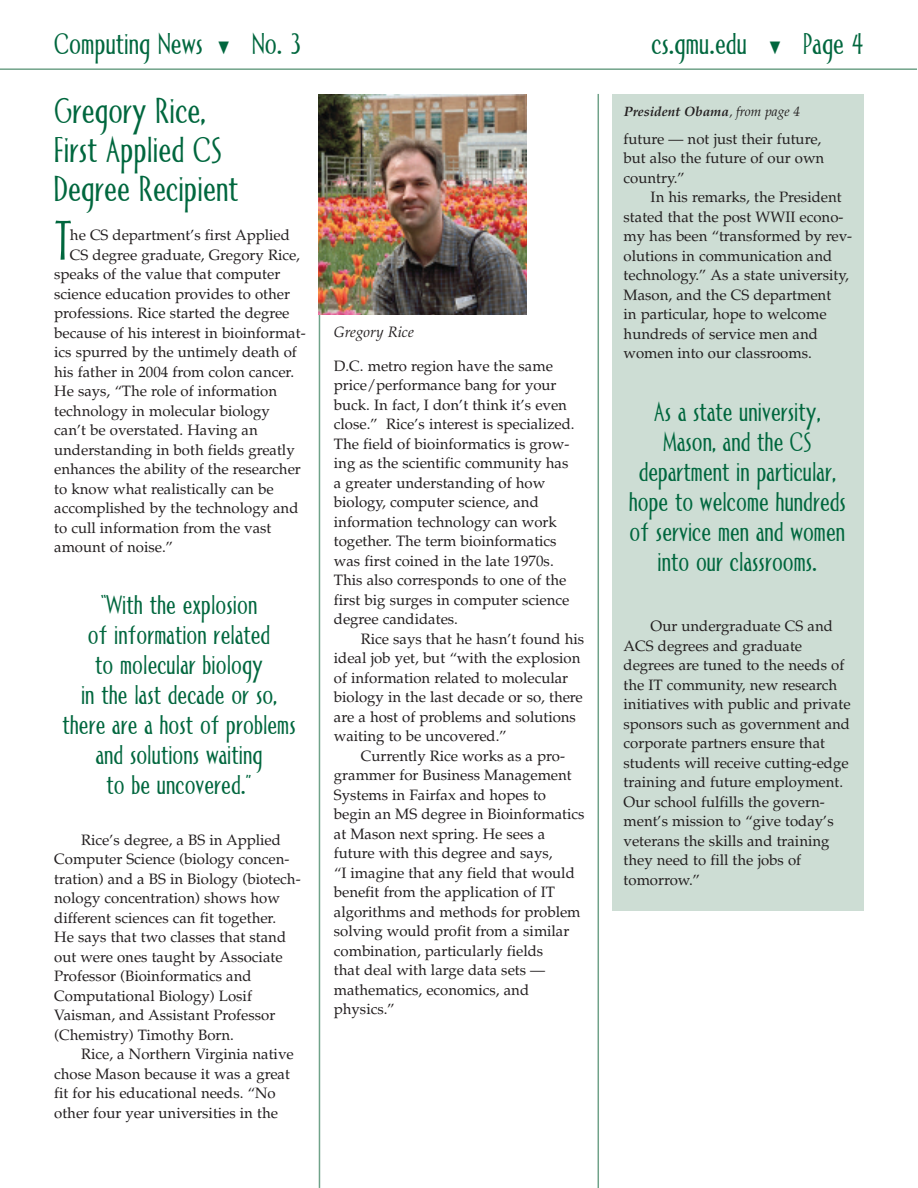
<style>
.page{position:relative;width:918px;height:1188px;background:#fff}
.page>*{position:absolute;margin:0;border:0;box-sizing:border-box;transform-origin:0 0}
.t1{font:56.1px "Allise";color:#00673e}
.t2{font:36px/39px "Allise";color:#00673e}
.t3{font:30px "Allise";color:#00673e}
.t4{font:27px/30px "Allise";color:#00673e;text-align:center}
.t5{font:15px/19.5px "Palatino";color:#231f20}
.t6{font:italic 15px "Palatino";color:#231f20}
.t7{font:italic 700 13.5px "Palatino";color:#231f20}
.s1{font-weight:400}
</style>
<div class="page">
<hr style="left:0;top:68px;width:917px;height:2px;background:#70a289">
<hr style="left:598px;top:94px;width:1px;height:1094px;background:#70a289">
<hr style="left:319px;top:95px;width:1px;height:1093px;background:#70a289">
<div style="left:612px;top:94px;width:252px;height:817px;background:#cdddd4"></div>
<img style="left:319px;top:94px;width:208px;height:221px">
<h3 class="t3" style="left:55px;top:33px;width:248px">Computing News ▼ No. 3</h3>
<h3 class="t3" style="left:652px;top:33px;width:214px">cs.gmu.edu ▼ Page 4</h3>
<h2 class="t2" style="left:54px;top:97px;width:153px">Gregory Rice,</h2>
<p class="t7" style="left:624px;top:104px;width:178px">President Obama<span class="s1">, from page 4</span></p>
<h2 class="t2" style="left:54px;top:136px;width:186px">First Applied CS<br>Degree Recipient</h2>
<h1 class="t1" style="left:54px;top:221px;width:20px">T</h1>
<p class="t5" style="left:70px;top:225px;width:221px">he CS department’s first Applied</p>
<p class="t5" style="left:624px;top:129px;width:202px">future — not just their future, but also the future of our own country.”</p>
<p class="t5" style="left:624px;top:187px;width:230px;text-indent:27px">In his remarks, the President stated that the post WWII econo&shy;my has been “transformed by rev&shy;olutions in communication and technology.” As a state university,<br>Mason, and the CS department<br>in particular, hope to welcome hundreds of service men and women into our classrooms.</p>
<p class="t5" style="left:70px;top:245px;width:232px">CS degree graduate, Gregory Rice,</p>
<p class="t5" style="left:54px;top:264px;width:228px">speaks of the value that computer</p>
<p class="t5" style="left:54px;top:284px;width:237px">science education provides to other</p>
<p class="t5" style="left:54px;top:303px;width:237px">professions. Rice started the degree</p>
<p class="t5" style="left:54px;top:323px;width:253px">because of his interest in bioinformat-</p>
<p class="t5" style="left:54px;top:342px;width:244px">ics spurred by the untimely death of</p>
<p class="t5" style="left:54px;top:362px;width:241px">his father in 2004 from colon cancer.</p>
<p class="t5" style="left:54px;top:381px;width:224px">He says, “The role of information</p>
<p class="t5" style="left:54px;top:401px;width:217px">technology in molecular biology</p>
<p class="t5" style="left:54px;top:420px;width:205px">can’t be overstated. Having an</p>
<p class="t5" style="left:54px;top:440px;width:242px">understanding in both fields greatly</p>
<p class="t5" style="left:54px;top:459px;width:248px">enhances the ability of the researcher</p>
<p class="t5" style="left:54px;top:479px;width:221px">to know what realistically can be</p>
<p class="t5" style="left:54px;top:498px;width:246px">accomplished by the technology and</p>
<p class="t5" style="left:54px;top:518px;width:219px">to cull information from the vast</p>
<p class="t5" style="left:54px;top:537px;width:121px">amount of noise.”</p>
<p class="t6" style="left:334px;top:323px;width:81px">Gregory Rice</p>
<p class="t5" style="left:334px;top:356px;width:242px">D.C. metro region have the same price/performance bang for your buck. In fact, I don’t think it’s even close.” Rice’s interest is specialized.<br>The field of bioinformatics is grow&shy;ing as the scientific community has a greater understanding of how biology, computer science, and information technology can work together. The term bioinformatics was first coined in the late 1970s.<br>This also corresponds to one of the first big surges in computer science degree candidates.</p>
<p class="t5" style="left:334px;top:629px;width:252px;text-indent:27px">Rice says that he hasn’t found his ideal job yet, but “with the explosion of information related to molecular biology in the last decade or so, there are a host of problems and solutions waiting to be uncovered.”</p>
<p class="t5" style="left:334px;top:746px;width:252px;text-indent:27px">Currently Rice works as a pro&shy;grammer for Business Management<br>Systems in Fairfax and hopes to begin an MS degree in Bioinformatics at Mason next spring. He sees a future with this degree and says,<br>“I imagine that any field that would benefit from the application of IT algorithms and methods for problem solving would profit from a similar combination, particularly fields<br>that deal with large data sets — mathematics, economics, and physics.”</p>
<h3 class="t4" style="left:629px;top:401px;width:219px">As a state university,<br>Mason, and the CS department in particular, hope to welcome hundreds of service men and women into our classrooms.</h3>
<h3 class="t4" style="left:62px;top:594px;width:235px">“With the explosion<br>of information related<br>to molecular biology<br>in the last decade or so, there are a host of problems and solutions waiting<br>to be uncovered.”</h3>
<p class="t5" style="left:624px;top:616px;width:228px;text-indent:27px">Our undergraduate CS and<br>ACS degrees and graduate degrees are tuned to the needs of the IT community, new research initiatives with public and private sponsors such as government and corporate partners ensure that students will receive cutting-edge training and future employment.<br>Our school fulfills the govern&shy;ment’s mission to “give today’s veterans the skills and training they need to fill the jobs of tomorrow.”</p>
<p class="t5" style="left:54px;top:830px;width:248px;text-indent:27px">Rice’s degree, a BS in Applied Computer Science (biology concen&shy;tration) and a BS in Biology (biotech&shy;nology concentration) shows how different sciences can fit together.<br>He says that two classes that stand out were ones taught by Associate Professor (Bioinformatics and Computational Biology) Losif Vaisman, and Assistant Professor (Chemistry) Timothy Born.</p>
<p class="t5" style="left:54px;top:1044px;width:241px;text-indent:27px">Rice, a Northern Virginia native chose Mason because it was a great fit for his educational needs. “No other four year universities in the</p>
</div>
